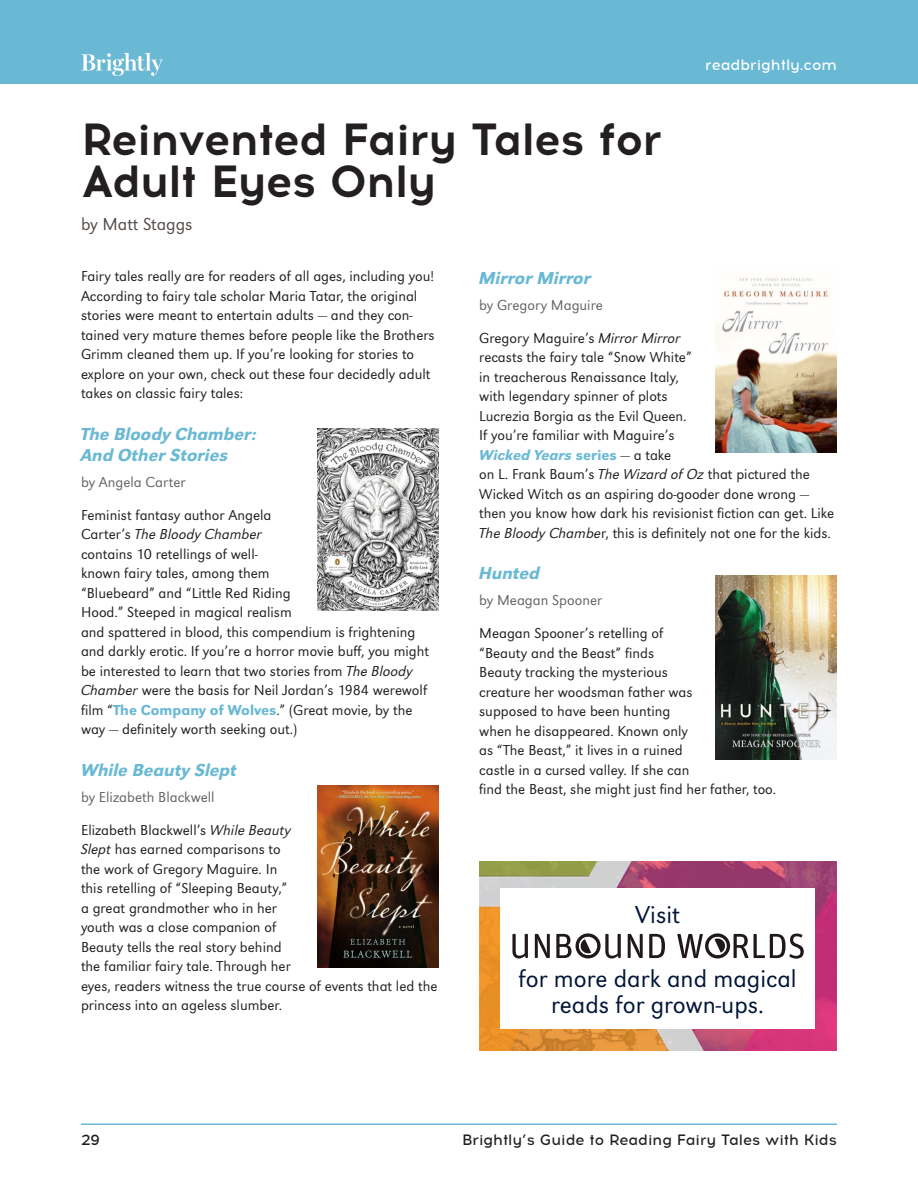
<style>
.page{position:relative;width:918px;height:1188px;background:#fff}
.page>*{position:absolute;margin:0;border:0;box-sizing:border-box;transform-origin:0 0}
.t1{font:700 45px/42px "Acrom";letter-spacing:-.02em;color:#231f20}
.t2{font:300 25.5px/25.5px "URW Grotesk TOT";color:#001538;text-align:center}
.t3{font:italic 500 18px/21px "URW Grotesk TOT";color:#6ab9d4}
.t4{font:300 18px "URW Grotesk TOT";color:#534b48}
.t5{font:300 15px/19.5px "URW Grotesk TOT";color:#231f20}
.t6{font:300 15px "URW Grotesk TOT";color:#636466}
.t7{font:500 15px "Acrom";color:#231f20}
.t8{font:500 15px "Acrom";color:#fff}
.s1{font-style:italic}
.s2{font-weight:500;color:#6ab9d4}
.s3{font-weight:500;font-style:italic;color:#6ab9d4}
</style>
<div class="page">
<div style="left:0;top:0;width:918px;height:83px;background:#6ab9d4"></div>
<svg style="left:81px;top:53px;width:82px;height:23px"></svg>
<hr style="left:81px;top:1124px;width:756px;height:1px;background:#6ab9d4">
<img style="left:317px;top:428px;width:122px;height:183px">
<img style="left:317px;top:786px;width:122px;height:182px">
<img style="left:716px;top:278px;width:121px;height:174px">
<img style="left:716px;top:575px;width:121px;height:184px">
<img style="left:479px;top:861px;width:358px;height:190px">
<div style="left:500px;top:888px;width:315px;height:140px;background:#fff"></div>
<svg style="left:512px;top:934px;width:16px;height:25px"></svg>
<svg style="left:535px;top:934px;width:15px;height:24px"></svg>
<svg style="left:628px;top:934px;width:15px;height:24px"></svg>
<svg style="left:649px;top:934px;width:16px;height:24px"></svg>
<svg style="left:556px;top:933px;width:65px;height:26px"></svg>
<svg style="left:677px;top:933px;width:127px;height:26px"></svg>
<h1 class="t1" style="left:81px;top:119px;width:583px">Reinvented Fairy Tales for<br>Adult Eyes Only</h1>
<p class="t4" style="left:81px;top:214px;width:113px">by Matt Staggs</p>
<p class="t8" style="left:705px;top:54px;width:133px">readbrightly.com</p>
<p class="t5" style="left:81px;top:267px;width:355px">Fairy tales really are for readers of all ages, including you!<br>According to fairy tale scholar Maria Tatar, the original stories were meant to entertain adults — and they con&shy;tained very mature themes before people like the Brothers Grimm cleaned them up. If you’re looking for stories to explore on your own, check out these four decidedly adult takes on classic fairy tales:</p>
<p class="t3" style="left:81px;top:423px;width:178px">The Bloody Chamber:<br>And Other Stories</p>
<p class="t6" style="left:81px;top:473px;width:106px">by Angela Carter</p>
<p class="t5" style="left:81px;top:505px;width:350px">Feminist fantasy author Angela<br>Carter’s <span class="s1">The Bloody Chamber<br></span>contains 10 retellings of well-<br>known fairy tales, among them<br>“Bluebeard” and “Little Red Riding<br>Hood.” Steeped in magical realism<br>and spattered in blood, this compendium is frightening and darkly erotic. If you’re a horror movie buff, you might be interested to learn that two stories from <span class="s1">The Bloody Chamber</span> were the basis for Neil Jordan’s 1984 werewolf film “<span class="s2">The Company of Wolves</span>.” (Great movie, by the way — definitely worth seeking out.)</p>
<p class="t3" style="left:81px;top:759px;width:158px">While Beauty Slept</p>
<p class="t6" style="left:81px;top:788px;width:135px">by Elizabeth Blackwell</p>
<p class="t5" style="left:81px;top:820px;width:358px">Elizabeth Blackwell’s <span class="s1">While Beauty<br>Slept</span> has earned comparisons to<br>the work of Gregory Maguire. In<br>this retelling of “Sleeping Beauty,”<br>a great grandmother who in her<br>youth was a close companion of<br>Beauty tells the real story behind<br>the familiar fairy tale. Through her<br>eyes, readers witness the true course of events that led the princess into an ageless slumber.</p>
<p class="t3" style="left:479px;top:267px;width:114px">Mirror Mirror</p>
<p class="t6" style="left:479px;top:296px;width:125px">by Gregory Maguire</p>
<p class="t5" style="left:479px;top:328px;width:356px">Gregory Maguire’s <span class="s1">Mirror Mirror<br></span>recasts the fairy tale “Snow White”<br>in treacherous Renaissance Italy,<br>with legendary spinner of plots<br>Lucrezia Borgia as the Evil Queen.<br>If you’re familiar with Maguire’s<br><span class="s3">Wicked Years</span> <span class="s2">series</span> — a take<br>on L. Frank Baum’s <span class="s1">The Wizard of Oz</span> that pictured the Wicked Witch as an aspiring do-gooder done wrong — then you know how dark his revisionist fiction can get. Like <span class="s1">The Bloody Chambe</span>r, this is definitely not one for the kids.</p>
<p class="t3" style="left:479px;top:563px;width:62px">Hunted</p>
<p class="t6" style="left:479px;top:592px;width:125px">by Meagan Spooner</p>
<p class="t5" style="left:479px;top:624px;width:299px">Meagan Spooner’s retelling of<br>“Beauty and the Beast” finds<br>Beauty tracking the mysterious<br>creature her woodsman father was<br>supposed to have been hunting<br>when he disappeared. Known only<br>as “The Beast,” it lives in a ruined<br>castle in a cursed valley. If she can<br>find the Beast, she might just find her father, too.</p>
<h2 class="t2" style="left:635px;top:902px;width:46px">Visit</h2>
<h2 class="t2" style="left:519px;top:966px;width:280px">for more dark and magical reads for grown-ups.</h2>
<p class="t7" style="left:81px;top:1130px;width:20px">29</p>
<p class="t7" style="left:462px;top:1130px;width:376px">Brightly’s Guide to Reading Fairy Tales with Kids</p>
</div>
